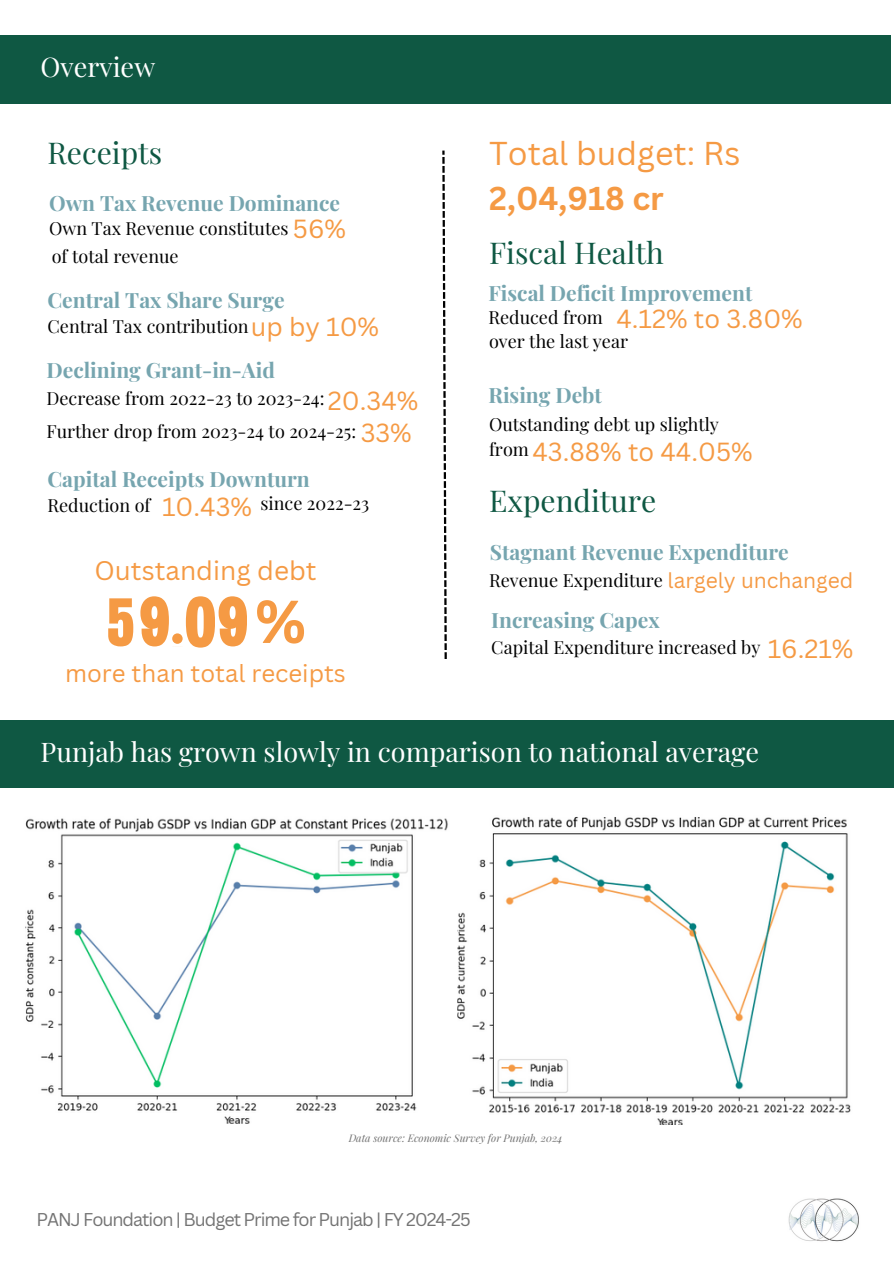
<style>
.page{position:relative;width:894px;height:1264px;background:#fff}
.page>*{position:absolute;margin:0;border:0;box-sizing:border-box;transform-origin:0 0}
.t1{font:700 59.1px "Canva Sans";color:#f59a44}
.t2{font:32.1px/45px "Canva Sans";color:#f59a44}
.t3{font:30px "Playfair Display";color:#0f5843}
.t4{font:27px "Playfair Display";color:#fff}
.t5{font:26.1px "Canva Sans";color:#f59a44}
.t6{font:25.5px "Canva Sans";color:#f59a44}
.t7{font:24px "Canva Sans";color:#f59a44}
.t8{font:700 21px "Playfair Display";color:#76a5af}
.t9{font:21px "Canva Sans";color:#f59a44}
.t10{font:18px/24.8px "Playfair Display";color:#000}
.t11{font:18px "Canva Sans";letter-spacing:-.055em;color:#737373}
.t12{font:italic 10.5px "Playfair Display";color:#737373}
.s1{font-weight:700}
</style>
<div class="page">
<div style="left:0;top:35px;width:889px;height:69px;background:#0f5843"></div>
<img style="left:788px;top:1198px;width:71px;height:44px">
<div style="left:0;top:720px;width:893px;height:68px;background:#0f5843"></div>
<svg style="left:442px;top:150px;width:4px;height:509px"></svg>
<svg style="left:108px;top:598px;width:25px;height:48px"></svg>
<svg style="left:140px;top:596px;width:107px;height:51px"></svg>
<img style="left:457px;top:816px;width:394px;height:308px">
<img style="left:25px;top:818px;width:423px;height:305px">
<h6 class="t4" style="left:41px;top:48px;width:116px">Overview</h6>
<h2 class="t3" style="left:47px;top:131px;width:116px">Receipts</h2>
<h6 class="t8" style="left:49px;top:188px;width:292px">Own Tax Revenue Dominance</h6>
<h6 class="t10" style="left:49px;top:215px;width:241px">Own Tax Revenue constitutes</h6>
<h4 class="t6" style="left:293px;top:210px;width:54px">56%</h4>
<h6 class="t10" style="left:52px;top:243px;width:128px">of total revenue</h6>
<h2 class="t8" style="left:47px;top:285px;width:238px">Central Tax Share Surge</h2>
<h4 class="t10" style="left:47px;top:313px;width:203px">Central Tax contribution</h4>
<h1 class="t6" style="left:251px;top:309px;width:130px">up by 10%</h1>
<h6 class="t8" style="left:46px;top:355px;width:230px">Declining Grant-in-Aid</h6>
<h6 class="t10" style="left:46px;top:385px;width:279px">Decrease from 2022-23 to 2023-24:</h6>
<h5 class="t6" style="left:328px;top:383px;width:92px">20.34%</h5>
<h4 class="t10" style="left:46px;top:418px;width:311px">Further drop from 2023-24 to 2024-25:</h4>
<p class="t6" style="left:360px;top:415px;width:53px">33%</p>
<h6 class="t2" style="left:489px;top:130px;width:253px">Total budget: Rs<br><span class="s1">2,04,918 cr</span></h6>
<h1 class="t3" style="left:489px;top:232px;width:176px">Fiscal Health</h1>
<h1 class="t8" style="left:488px;top:278px;width:265px">Fiscal Deficit Improvement</h1>
<h4 class="t10" style="left:488px;top:304px;width:116px">Reduced from</h4>
<p class="t6" style="left:616px;top:301px;width:188px">4.12% to 3.80%</p>
<p class="t10" style="left:489px;top:328px;width:140px">over the last year</p>
<h2 class="t8" style="left:488px;top:380px;width:115px">Rising Debt</h2>
<h6 class="t10" style="left:489px;top:411px;width:231px">Outstanding debt up slightly from</h6>
<h2 class="t6" style="left:532px;top:433px;width:221px">43.88% to 44.05%</h2>
<h5 class="t8" style="left:47px;top:464px;width:264px">Capital Receipts Downturn</h5>
<h5 class="t10" style="left:47px;top:492px;width:105px">Reduction of</h5>
<h2 class="t3" style="left:489px;top:480px;width:169px">Expenditure</h2>
<h2 class="t6" style="left:162px;top:489px;width:91px">10.43%</h2>
<h6 class="t10" style="left:260px;top:490px;width:110px">since 2022-23</h6>
<h6 class="t5" style="left:94px;top:552px;width:224px">Outstanding debt</h6>
<h2 class="t1" style="left:255px;top:580px;width:53px">%</h2>
<h2 class="t7" style="left:65px;top:656px;width:282px">more than total receipts</h2>
<p class="t8" style="left:490px;top:537px;width:300px">Stagnant Revenue Expenditure</p>
<p class="t9" style="left:667px;top:565px;width:187px">largely unchanged</p>
<h6 class="t10" style="left:489px;top:566px;width:175px">Revenue Expenditure</h6>
<h3 class="t8" style="left:491px;top:605px;width:170px">Increasing Capex</h3>
<h2 class="t10" style="left:491px;top:634px;width:270px">Capital Expenditure increased by</h2>
<p class="t6" style="left:767px;top:630px;width:87px">16.21%</p>
<h6 class="t4" style="left:41px;top:732px;width:719px">Punjab has grown slowly in comparison to national average</h6>
<h2 class="t12" style="left:348px;top:1130px;width:215px">Data source: Economic Survey for Punjab, 2024</h2>
<h2 class="t11" style="left:36px;top:1206px;width:435px">PANJ Foundation | Budget Prime for Punjab | FY 2024-25</h2>
</div>
